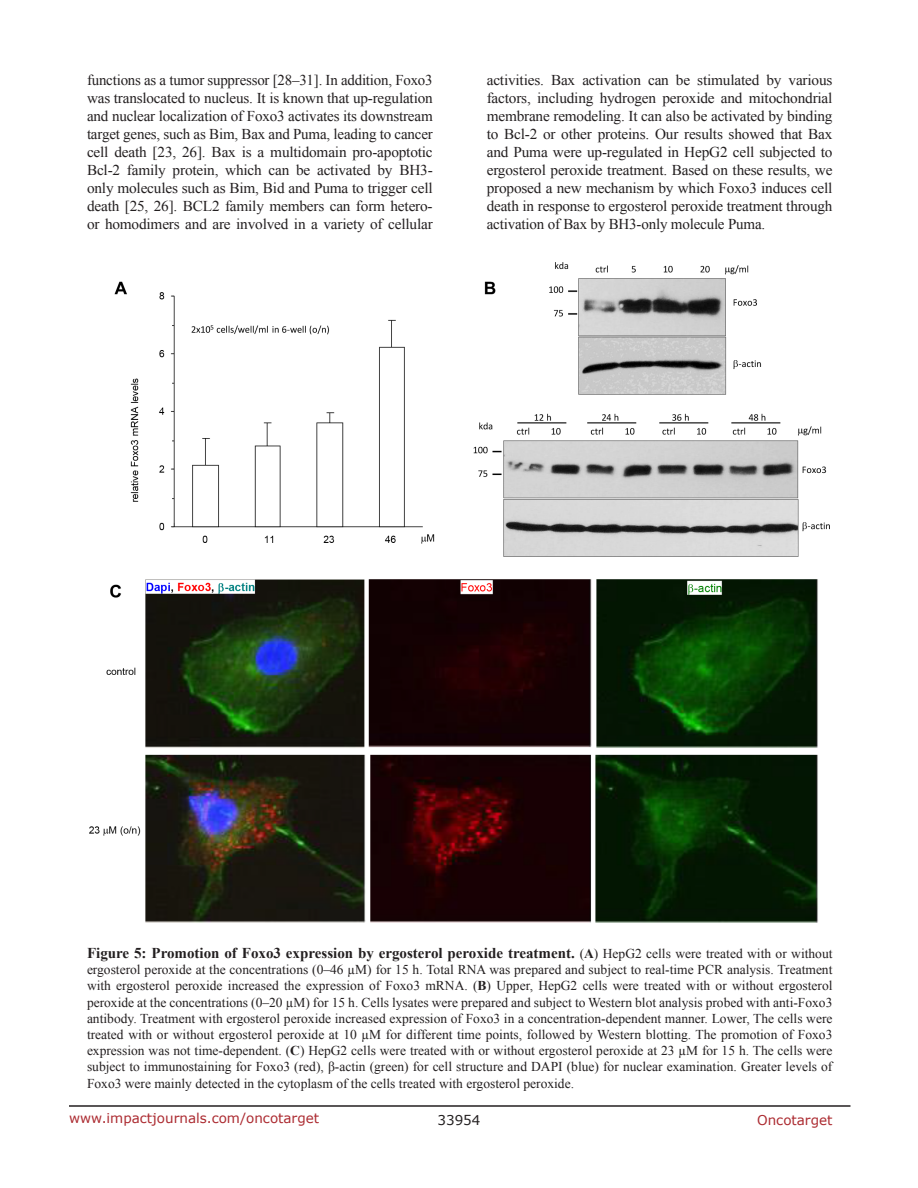
<style>
.page{position:relative;width:918px;height:1188px;background:#fff}
.page>*{position:absolute;margin:0;border:0;box-sizing:border-box;transform-origin:0 0}
.BodyText{font:15px/18px "Times New Roman";letter-spacing:-.01em;color:#231f20;text-align:justify}
.FigureText{font:700 15px "Times New Roman";color:#231f20}
.FigureText-2{font:13.5px/16.2px "Times New Roman";color:#231f20;text-align:justify}
.t1{font:13.5px "Verdana";color:#ac2b31}
.t2{font:13.5px "Verdana";color:#231f20}
.s1{font-weight:400;font-size:13.5px}
.s2{font-size:13.5px}
.s3{font-weight:700}
</style>
<div class="page">
<hr style="left:69px;top:1105px;width:781px;height:2px;background:#231f20">
<img style="left:90px;top:263px;width:740px;height:659px">
<p class="BodyText" style="left:87px;top:71px;width:347px">functions as a tumor suppressor [28–31]. In addition, Foxo3 was translocated to nucleus. It is known that up-regulation and nuclear localization of Foxo3 activates its downstream target genes, such as Bim, Bax and Puma, leading to cancer cell death [23, 26]. Bax is a multidomain pro-apoptotic Bcl-2 family protein, which can be activated by BH3- only molecules such as Bim, Bid and Puma to trigger cell death [25, 26]. BCL2 family members can form hetero&shy;or homodimers and are involved in a variety of cellular</p>
<p class="BodyText" style="left:487px;top:71px;width:347px">activities. Bax activation can be stimulated by various factors, including hydrogen peroxide and mitochondrial membrane remodeling. It can also be activated by binding to Bcl-2 or other proteins. Our results showed that Bax and Puma were up-regulated in HepG2 cell subjected to ergosterol peroxide treatment. Based on these results, we proposed a new mechanism by which Foxo3 induces cell death in response to ergosterol peroxide treatment through activation of Bax by BH3-only molecule Puma.</p>
<p class="FigureText" style="left:87px;top:943px;width:747px">Figure 5: Promotion of Foxo3 expression by ergosterol peroxide treatment. <span class="s1">(</span><span class="s2">A</span><span class="s1">) HepG2 cells were treated with or without</span></p>
<p class="FigureText-2" style="left:87px;top:961px;width:747px">ergosterol peroxide at the concentrations (0–46 µM) for 15 h. Total RNA was prepared and subject to real-time PCR analysis. Treatment with ergosterol peroxide increased the expression of Foxo3 mRNA. (<span class="s3">B</span>) Upper, HepG2 cells were treated with or without ergosterol peroxide at the concentrations (0–20 µM) for 15 h. Cells lysates were prepared and subject to Western blot analysis probed with anti-Foxo3 antibody. Treatment with ergosterol peroxide increased expression of Foxo3 in a concentration-dependent manner. Lower, The cells were treated with or without ergosterol peroxide at 10 µM for different time points, followed by Western blotting. The promotion of Foxo3 expression was not time-dependent. (<span class="s3">C</span>) HepG2 cells were treated with or without ergosterol peroxide at 23 µM for 15 h. The cells were subject to immunostaining for Foxo3 (red), β-actin (green) for cell structure and DAPI (blue) for nuclear examination. Greater levels of Foxo3 were mainly detected in the cytoplasm of the cells treated with ergosterol peroxide.</p>
<p class="t1" style="left:69px;top:1109px;width:252px">www.impactjournals.com/oncotarget</p>
<p class="t2" style="left:438px;top:1111px;width:44px">33954</p>
<p class="t1" style="left:757px;top:1111px;width:77px">Oncotarget</p>
</div>
